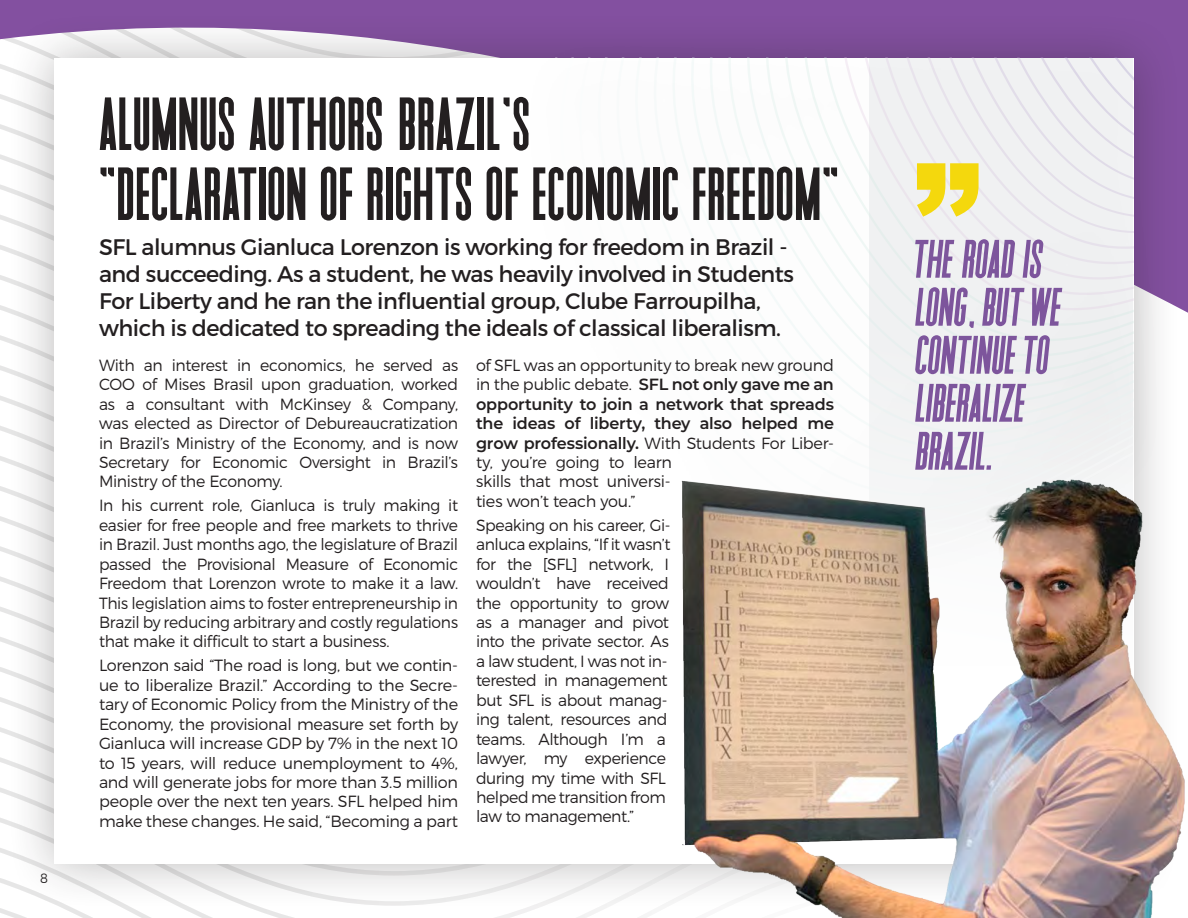
<style>
.page{position:relative;width:1188px;height:918px;background:#fff}
.page>*{position:absolute;margin:0;border:0;box-sizing:border-box;transform-origin:0 0}
.t1{font:900 133.8px "Arial";color:#f4d80d}
.t2{font:75px/70.1px "Forever Freedom Regular Font";letter-spacing:.025em;color:#231f20}
.t3{font:italic 54px/48px "Forever Freedom";letter-spacing:-.025em;color:#7d559c}
.t4{font:22.5px/27px "Montserrat";letter-spacing:-.02em;color:#231f20}
.t5{font:300 16.2px/19.5px "Montserrat";letter-spacing:-.025em;color:#231f20;text-align:justify}
.t6{font:300 16.2px/19.5px "Montserrat";letter-spacing:-.025em;color:#231f20;text-align:justify;scale:.96 1}
.t7{font:300 13.5px "Montserrat";color:#231f20;scale:.94 1}
.s1{font-weight:600}
</style>
<div class="page">
<svg style="left:0;top:0;width:1188px;height:313px;background:#9366ac"></svg>
<div style="left:6px;top:11px;width:1176px;height:901px;background:#231f20;opacity:.31"></div>
<div style="left:54px;top:59px;width:1080px;height:805px;background:#fff"></div>
<div style="left:501px;top:21px;width:674px;height:578px;background:#231f20;opacity:.31"></div>
<svg style="left:436px;top:58px;width:189px;height:505px"></svg>
<svg style="left:456px;top:58px;width:169px;height:488px"></svg>
<svg style="left:477px;top:58px;width:148px;height:471px"></svg>
<svg style="left:498px;top:58px;width:127px;height:456px"></svg>
<svg style="left:519px;top:58px;width:106px;height:441px"></svg>
<svg style="left:540px;top:58px;width:85px;height:425px"></svg>
<svg style="left:560px;top:58px;width:574px;height:410px"></svg>
<svg style="left:581px;top:58px;width:553px;height:394px"></svg>
<svg style="left:602px;top:58px;width:532px;height:379px"></svg>
<svg style="left:623px;top:58px;width:511px;height:364px"></svg>
<svg style="left:644px;top:58px;width:490px;height:348px"></svg>
<svg style="left:664px;top:58px;width:470px;height:333px"></svg>
<svg style="left:685px;top:58px;width:449px;height:317px"></svg>
<svg style="left:706px;top:58px;width:428px;height:302px"></svg>
<svg style="left:727px;top:58px;width:407px;height:287px"></svg>
<svg style="left:748px;top:58px;width:386px;height:271px"></svg>
<svg style="left:768px;top:58px;width:366px;height:256px"></svg>
<svg style="left:789px;top:58px;width:345px;height:241px"></svg>
<svg style="left:810px;top:58px;width:324px;height:225px"></svg>
<svg style="left:831px;top:58px;width:41px;height:210px"></svg>
<svg style="left:851px;top:58px;width:21px;height:194px"></svg>
<svg style="left:872px;top:58px;width:262px;height:213px"></svg>
<svg style="left:893px;top:58px;width:241px;height:196px"></svg>
<svg style="left:914px;top:0;width:274px;height:237px"></svg>
<img style="left:625px;top:461px;width:560px;height:457px">
<p class="t7" style="left:40px;top:870px;width:10px">8</p>
<p class="t2" style="left:99px;top:92px;width:741px">ALUMNUS AUTHORS BRAZIL’S<br>“DECLARATION OF RIGHTS OF ECONOMIC FREEDOM”</p>
<p class="t4" style="left:99px;top:234px;width:697px">SFL alumnus Gianluca Lorenzon is working for freedom in Brazil - and succeeding. As a student, he was heavily involved in Students For Liberty and he ran the influential group, Clube Farroupilha, which is dedicated to spreading the ideals of classical liberalism.</p>
<p class="t5" style="left:99px;top:355px;width:361px">With an interest in economics, he served as COO of Mises Brasil upon graduation, worked as a consultant with McKinsey &amp; Company, was elected as Director of Debureaucratization in Brazil’s Ministry of the Economy, and is now Secretary for Economic Oversight in Brazil’s Ministry of the Economy.</p>
<p class="t6" style="left:99px;top:496px;width:376px">In his current role, Gianluca is truly making it easier for free people and free markets to thrive in Brazil. Just months ago, the legislature of Brazil passed the Provisional Measure of Economic Freedom that Lorenzon wrote to make it a law.<br>This legislation aims to foster entrepreneurship in Brazil by reducing arbitrary and costly regulations that make it difficult to start a business.</p>
<p class="t5" style="left:99px;top:656px;width:361px">Lorenzon said “The road is long, but we contin&shy;ue to liberalize Brazil.” According to the Secre&shy;tary of Economic Policy from the Ministry of the Economy, the provisional measure set forth by Gianluca will increase GDP by 7% in the next 10 to 15 years, will reduce unemployment to 4%, and will generate jobs for more than 3.5 million people over the next ten years. SFL helped him make these changes. He said, “Becoming a part</p>
<p class="t5" style="left:476px;top:355px;width:359px;text-align:left">of SFL was an opportunity to break new ground in the public debate. <span class="s1">SFL not only gave me an opportunity to join a network that spreads the ideas of liberty, they also helped me grow professionally.</span> With Students For Liber&shy;ty, you’re going to learn<br>skills that most universi-<br>ties won’t teach you.”</p>
<p class="t5" style="left:476px;top:515px;width:196px;text-align:left">Speaking on his career, Gi&shy;anluca explains, “If it wasn’t for the [SFL] network, I wouldn’t have received the opportunity to grow as a manager and pivot into the private sector. As a law student, I was not in&shy;terested in management but SFL is about manag&shy;ing talent, resources and teams. Although I’m a lawyer, my experience during my time with SFL helped me transition from law to management.”</p>
<p class="t1" style="left:982px;top:264px;width:68px;rotate:-180deg">“</p>
<p class="t3" style="left:915px;top:238px;width:149px">THE ROAD IS<br>LONG, BUT WE<br>CONTINUE TO<br>LIBERALIZE<br>BRAZIL.</p>
</div>
